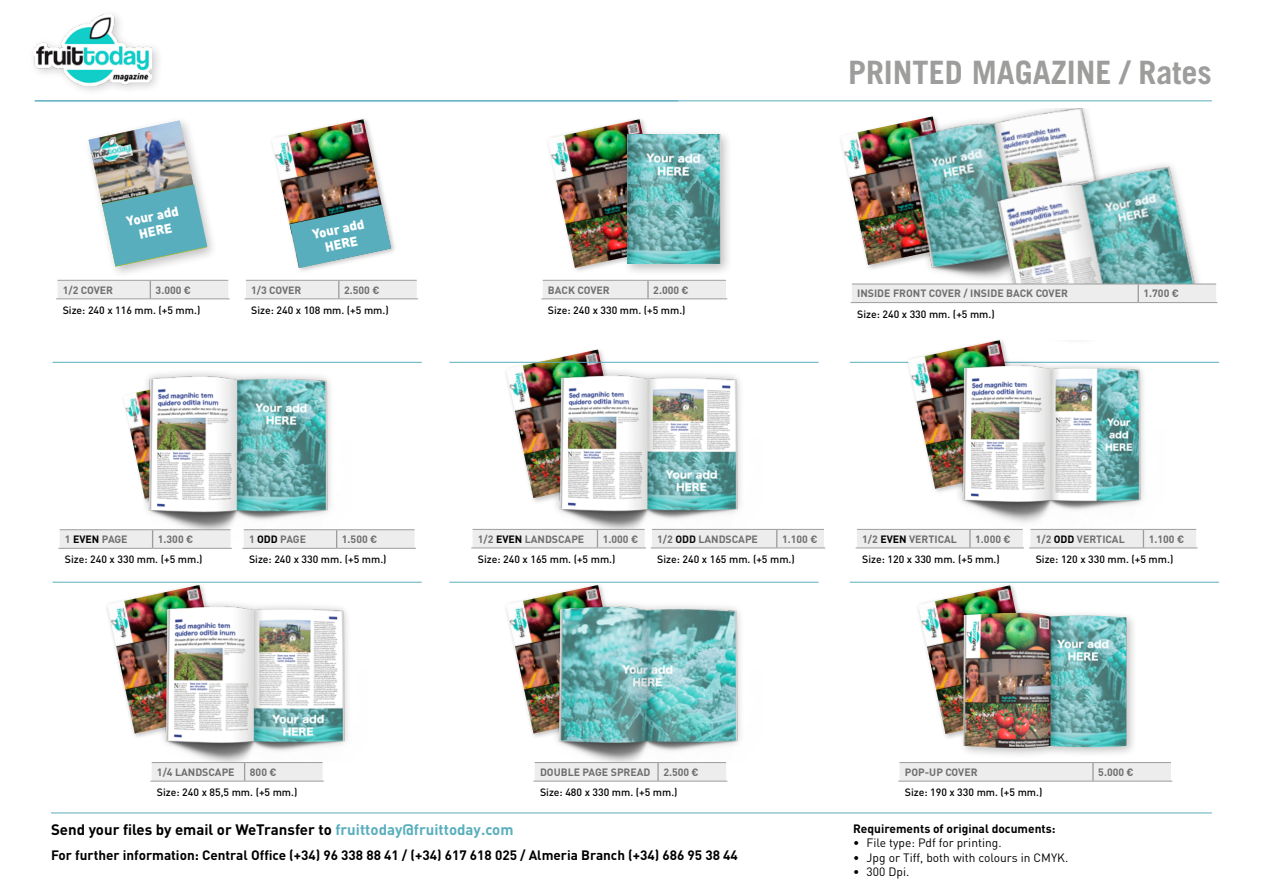
<style>
.page{position:relative;width:1263px;height:893px;background:#fff}
.page>*{position:absolute;margin:0;border:0;box-sizing:border-box;transform-origin:0 0}
.t1{font:700 32.25px "Trade Gothic";color:#9d9d9c}
.t2{font:700 15px "DIN Pro";color:#000}
.t3{font:700 13.5px "DIN Pro";color:#000}
.t4{font:900 13.2px/15px "DIN Pro";color:#fff;text-align:center}
.t5{font:12px "DIN Pro";color:#000}
.t6{font:700 12px "DIN Pro";color:#000}
.t7{font:500 10.5px "DIN Pro";color:#000}
.t8{font:700 10.5px "DIN Pro";color:#706f6f}
.s1{color:#000}
.s2{color:#0a0a0a}
.s3{color:#58aebd}
</style>
<div class="page">
<div style="left:28px;top:9px;width:136px;height:88px;background:#000;opacity:.2"></div>
<img style="left:34px;top:15px;width:118px;height:70px">
<div style="left:838px;top:113px;width:128px;height:159px;background:#000;opacity:.25"></div>
<img style="left:841px;top:116px;width:48px;height:149px">
<img style="left:889px;top:108px;width:205px;height:176px">
<img style="left:977px;top:147px;width:242px;height:215px">
<div style="left:885px;top:300px;width:328px;height:40px;background:#fff"></div>
<img style="left:123px;top:398px;width:9px;height:41px">
<img style="left:132px;top:372px;width:199px;height:159px">
<img style="left:506px;top:585px;width:98px;height:149px">
<img style="left:542px;top:596px;width:199px;height:167px">
<img style="left:506px;top:349px;width:119px;height:149px">
<img style="left:542px;top:365px;width:203px;height:164px">
<img style="left:548px;top:119px;width:98px;height:149px">
<div style="left:621px;top:128px;width:112px;height:149px;background:#000;opacity:.25"></div>
<img style="left:627px;top:134px;width:93px;height:130px">
<img style="left:107px;top:585px;width:98px;height:149px">
<img style="left:149px;top:596px;width:199px;height:167px">
<img style="left:918px;top:585px;width:100px;height:149px">
<img style="left:272px;top:119px;width:114px;height:108px">
<svg style="left:290px;top:205px;width:101px;height:63px;background:#79adb3"></svg>
<div style="left:83px;top:115px;width:135px;height:164px;background:#000;opacity:.25"></div>
<img style="left:88px;top:120px;width:119px;height:147px">
<svg style="left:102px;top:185px;width:105px;height:81px;background:#7ab6bd"></svg>
<div style="left:87px;top:130px;width:54px;height:41px;background:#000;opacity:.2"></div>
<img style="left:90px;top:134px;width:43px;height:31px">
<hr style="left:245px;top:781px;width:79px;height:1px;background:#9d9d9c">
<hr style="left:150px;top:781px;width:95px;height:1px;background:#9d9d9c">
<svg style="left:152px;top:762px;width:171px;height:19px;background:#e6e6e6"></svg>
<hr style="left:658px;top:781px;width:69px;height:1px;background:#9d9d9c">
<hr style="left:533px;top:781px;width:125px;height:1px;background:#9d9d9c">
<svg style="left:535px;top:762px;width:191px;height:19px;background:#e6e6e6"></svg>
<hr style="left:1093px;top:781px;width:79px;height:1px;background:#9d9d9c">
<hr style="left:898px;top:781px;width:195px;height:1px;background:#9d9d9c">
<svg style="left:899px;top:762px;width:272px;height:19px;background:#e6e6e6"></svg>
<hr style="left:339px;top:299px;width:79px;height:1px;background:#9d9d9c">
<hr style="left:245px;top:299px;width:94px;height:1px;background:#9d9d9c">
<svg style="left:246px;top:280px;width:171px;height:19px;background:#e6e6e6"></svg>
<hr style="left:150px;top:299px;width:80px;height:1px;background:#9d9d9c">
<hr style="left:56px;top:299px;width:94px;height:1px;background:#9d9d9c">
<svg style="left:57px;top:280px;width:171px;height:19px;background:#e6e6e6"></svg>
<hr style="left:153px;top:529px;width:78px;height:1px;background:#9d9d9c">
<hr style="left:153px;top:548px;width:79px;height:1px;background:#9d9d9c">
<hr style="left:60px;top:529px;width:93px;height:1px;background:#9d9d9c">
<hr style="left:58px;top:548px;width:95px;height:1px;background:#9d9d9c">
<svg style="left:60px;top:530px;width:171px;height:18px;background:#eaeaea"></svg>
<hr style="left:337px;top:529px;width:78px;height:1px;background:#9d9d9c">
<hr style="left:337px;top:548px;width:79px;height:1px;background:#9d9d9c">
<hr style="left:244px;top:529px;width:93px;height:1px;background:#9d9d9c">
<hr style="left:242px;top:548px;width:95px;height:1px;background:#9d9d9c">
<svg style="left:244px;top:530px;width:171px;height:18px;background:#eaeaea"></svg>
<hr style="left:597px;top:548px;width:49px;height:1px;background:#9d9d9c">
<hr style="left:471px;top:548px;width:126px;height:1px;background:#9d9d9c">
<svg style="left:473px;top:529px;width:172px;height:19px;background:#e6e6e6"></svg>
<hr style="left:777px;top:548px;width:48px;height:1px;background:#9d9d9c">
<hr style="left:651px;top:548px;width:126px;height:1px;background:#9d9d9c">
<svg style="left:652px;top:529px;width:172px;height:19px;background:#e6e6e6"></svg>
<hr style="left:970px;top:548px;width:54px;height:1px;background:#9d9d9c">
<hr style="left:856px;top:548px;width:114px;height:1px;background:#9d9d9c">
<svg style="left:857px;top:529px;width:166px;height:19px;background:#e7e7e7"></svg>
<hr style="left:1143px;top:548px;width:54px;height:1px;background:#9d9d9c">
<hr style="left:1029px;top:548px;width:114px;height:1px;background:#9d9d9c">
<svg style="left:1030px;top:529px;width:166px;height:19px;background:#e9e9e9"></svg>
<hr style="left:648px;top:299px;width:79px;height:1px;background:#9d9d9c">
<hr style="left:541px;top:299px;width:107px;height:1px;background:#9d9d9c">
<svg style="left:543px;top:280px;width:183px;height:19px;background:#e6e6e6"></svg>
<div style="left:852px;top:303px;width:364px;height:21px;background:#fff"></div>
<hr style="left:1215px;top:303px;width:2px;height:21px;background:#fff">
<hr style="left:1138px;top:324px;width:79px;height:1px;background:#fff">
<hr style="left:1138px;top:302px;width:79px;height:1px;background:#9d9d9c">
<hr style="left:850px;top:302px;width:288px;height:1px;background:#9d9d9c">
<svg style="left:852px;top:284px;width:364px;height:19px;background:#e6e6e6"></svg>
<hr style="left:53px;top:362px;width:369px;height:1px;background:#58aebd">
<hr style="left:53px;top:582px;width:369px;height:1px;background:#58aebd">
<hr style="left:449px;top:362px;width:369px;height:1px;background:#58aebd">
<hr style="left:850px;top:362px;width:369px;height:1px;background:#58aebd">
<hr style="left:449px;top:582px;width:369px;height:1px;background:#58aebd">
<hr style="left:850px;top:582px;width:369px;height:1px;background:#58aebd">
<hr style="left:35px;top:100px;width:1177px;height:1px;background:#58aebd">
<hr style="left:51px;top:813px;width:1161px;height:1px;background:#58aebd">
<div style="left:905px;top:337px;width:128px;height:158px;background:#fff"></div>
<img style="left:908px;top:340px;width:99px;height:149px">
<img style="left:946px;top:355px;width:219px;height:176px">
<div style="left:958px;top:607px;width:180px;height:152px;background:#000;opacity:.25"></div>
<img style="left:963px;top:613px;width:163px;height:135px">
<p class="t4" style="left:125px;top:214px;width:54px;rotate:-12deg">Your add<br>HERE</p>
<p class="t8" style="left:63px;top:283px;width:52px">1/2 COVER</p>
<p class="t8" style="left:156px;top:283px;width:37px">3.000 €</p>
<p class="t7" style="left:63px;top:303px;width:139px">Size: 240 x 116 mm. (+5 mm.)</p>
<p class="t4" style="left:311px;top:227px;width:54px;rotate:-12deg">Your add<br>HERE</p>
<p class="t8" style="left:251px;top:283px;width:52px">1/3 COVER</p>
<p class="t8" style="left:344px;top:283px;width:37px">2.500 €</p>
<p class="t7" style="left:251px;top:303px;width:139px">Size: 240 x 108 mm. (+5 mm.)</p>
<p class="t8" style="left:548px;top:283px;width:63px">BACK COVER</p>
<p class="t8" style="left:653px;top:283px;width:37px">2.000 €</p>
<p class="t7" style="left:548px;top:303px;width:139px">Size: 240 x 330 mm. (+5 mm.)</p>
<h1 class="t1" style="left:848px;top:53px;width:365px">PRINTED MAGAZINE / Rates</h1>
<p class="t8" style="left:857px;top:286px;width:212px">INSIDE FRONT COVER / INSIDE BACK COVER</p>
<p class="t8" style="left:1143px;top:286px;width:37px">1.700 €</p>
<p class="t7" style="left:857px;top:307px;width:139px">Size: 240 x 330 mm. (+5 mm.)</p>
<p class="t8" style="left:65px;top:532px;width:64px">1 <span class="s1">EVEN</span> PAGE</p>
<p class="t8" style="left:158px;top:532px;width:37px">1.300 €</p>
<p class="t7" style="left:65px;top:552px;width:139px">Size: 240 x 330 mm. (+5 mm.)</p>
<p class="t8" style="left:249px;top:532px;width:59px">1 <span class="s1">ODD</span> PAGE</p>
<p class="t8" style="left:342px;top:532px;width:37px">1.500 €</p>
<p class="t7" style="left:249px;top:552px;width:139px">Size: 240 x 330 mm. (+5 mm.)</p>
<p class="t8" style="left:478px;top:532px;width:108px">1/2 <span class="s1">EVEN</span> LANDSCAPE</p>
<p class="t8" style="left:603px;top:532px;width:37px">1.000 €</p>
<p class="t7" style="left:478px;top:552px;width:139px">Size: 240 x 165 mm. (+5 mm.)</p>
<p class="t8" style="left:657px;top:532px;width:102px">1/2 <span class="s2">ODD</span> LANDSCAPE</p>
<p class="t8" style="left:782px;top:532px;width:37px">1.100 €</p>
<p class="t7" style="left:657px;top:552px;width:139px">Size: 240 x 165 mm. (+5 mm.)</p>
<p class="t8" style="left:862px;top:532px;width:96px">1/2 <span class="s1">EVEN</span> VERTICAL</p>
<p class="t8" style="left:975px;top:532px;width:37px">1.000 €</p>
<p class="t7" style="left:862px;top:552px;width:139px">Size: 120 x 330 mm. (+5 mm.)</p>
<p class="t8" style="left:1036px;top:532px;width:91px">1/2 <span class="s1">ODD</span> VERTICAL</p>
<p class="t8" style="left:1149px;top:532px;width:37px">1.100 €</p>
<p class="t7" style="left:1036px;top:552px;width:139px">Size: 120 x 330 mm. (+5 mm.)</p>
<p class="t8" style="left:157px;top:765px;width:79px">1/4 LANDSCAPE</p>
<p class="t8" style="left:250px;top:765px;width:28px">800 €</p>
<p class="t7" style="left:157px;top:785px;width:142px">Size: 240 x 85,5 mm. (+5 mm.)</p>
<p class="t8" style="left:540px;top:765px;width:160px">DOUBLE PAGE SPREAD 2.500 €</p>
<p class="t7" style="left:540px;top:785px;width:139px">Size: 480 x 330 mm. (+5 mm.)</p>
<h2 class="t2" style="left:51px;top:819px;width:464px">Send your files by email or WeTransfer to <span class="s3">fruittoday@fruittoday.com</span></h2>
<p class="t3" style="left:51px;top:846px;width:688px">For further information: Central Office (+34) 96 338 88 41 / (+34) 617 618 025 / Almeria Branch (+34) 686 95 38 44</p>
<p class="t8" style="left:905px;top:765px;width:74px">POP-UP COVER</p>
<p class="t8" style="left:1098px;top:765px;width:37px">5.000 €</p>
<p class="t7" style="left:905px;top:785px;width:139px">Size: 190 x 330 mm. (+5 mm.)</p>
<p class="t6" style="left:853px;top:820px;width:204px">Requirements of original documents:</p>
<p class="t5" style="left:853px;top:835px;width:150px">• File type: Pdf for printing.</p>
<p class="t5" style="left:853px;top:849px;width:217px">• Jpg or Tiff, both with colours in CMYK.</p>
<p class="t5" style="left:853px;top:863px;width:58px">• 300 Dpi.</p>
</div>
